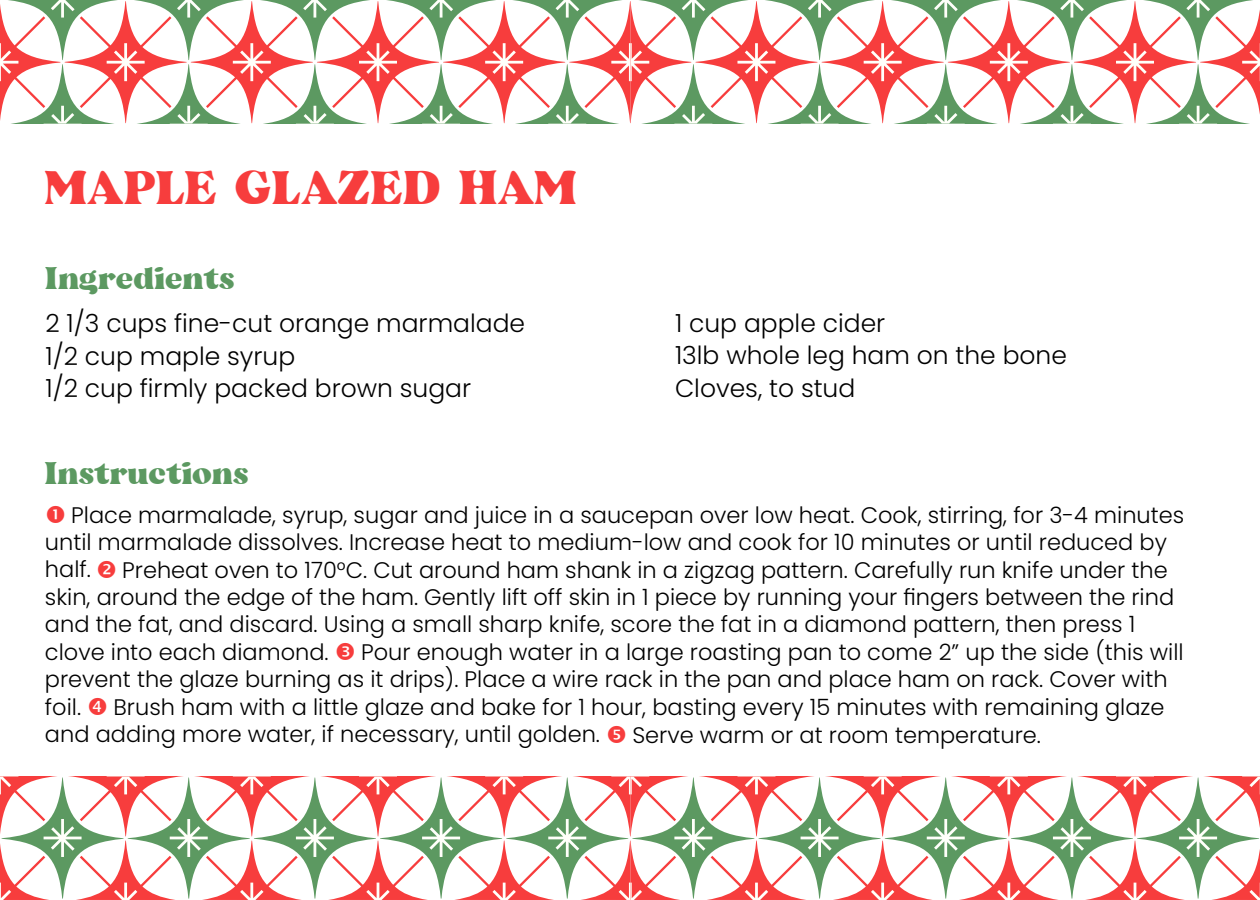
<style>
.page{position:relative;width:1260px;height:900px;background:#fff}
.page>*{position:absolute;margin:0;border:0;box-sizing:border-box;transform-origin:0 0}
.t1{font:45px "Beatrice";color:#f73d3d}
.t2{font:30px "Beatrice";color:#5c9961}
.t3{font:300 25px/32.5px "Poppins";color:#000}
.t4{font:300 22.5px/27.5px "Poppins";color:#000}
</style>
<div class="page">
<svg style="left:0;top:776px;width:1260px;height:124px"></svg>
<svg style="left:0;top:0;width:1260px;height:124px"></svg>
<h1 class="t1" style="left:45px;top:170px;width:534px">MAPLE GLAZED HAM</h1>
<h2 class="t2" style="left:45px;top:266px;width:191px">Ingredients</h2>
<p class="t3" style="left:45px;top:307px;width:481px">2 1/3 cups fine-cut orange marmalade<br>1/2 cup maple syrup<br>1/2 cup firmly packed brown sugar</p>
<p class="t3" style="left:675px;top:307px;width:394px">1 cup apple cider<br>13lb whole leg ham on the bone<br>Cloves, to stud</p>
<h2 class="t2" style="left:45px;top:461px;width:205px">Instructions</h2>
<p class="t4" style="left:45px;top:501px;width:1141px;text-indent:26px">Place marmalade, syrup, sugar and juice in a saucepan over low heat. Cook, stirring, for 3-4 minutes until marmalade dissolves. Increase heat to medium-low and cook for 10 minutes or until reduced by half.</p>
<p class="t4" style="left:45px;top:556px;width:1131px;text-indent:77px">Preheat oven to 170°C. Cut around ham shank in a zigzag pattern. Carefully run knife under the skin, around the edge of the ham. Gently lift off skin in 1 piece by running your fingers between the rind and the fat, and discard. Using a small sharp knife, score the fat in a diamond pattern, then press 1 clove into each diamond.</p>
<p class="t4" style="left:45px;top:638px;width:1140px;text-indent:316px">Pour enough water in a large roasting pan to come 2” up the side (this will prevent the glaze burning as it drips). Place a wire rack in the pan and place ham on rack. Cover with foil.</p>
<p class="t4" style="left:45px;top:693px;width:1121px;text-indent:69px">Brush ham with a little glaze and bake for 1 hour, basting every 15 minutes with remaining glaze and adding more water, if necessary, until golden.</p>
<p class="t4" style="left:632px;top:721px;width:410px">Serve warm or at room temperature.</p>
</div>
